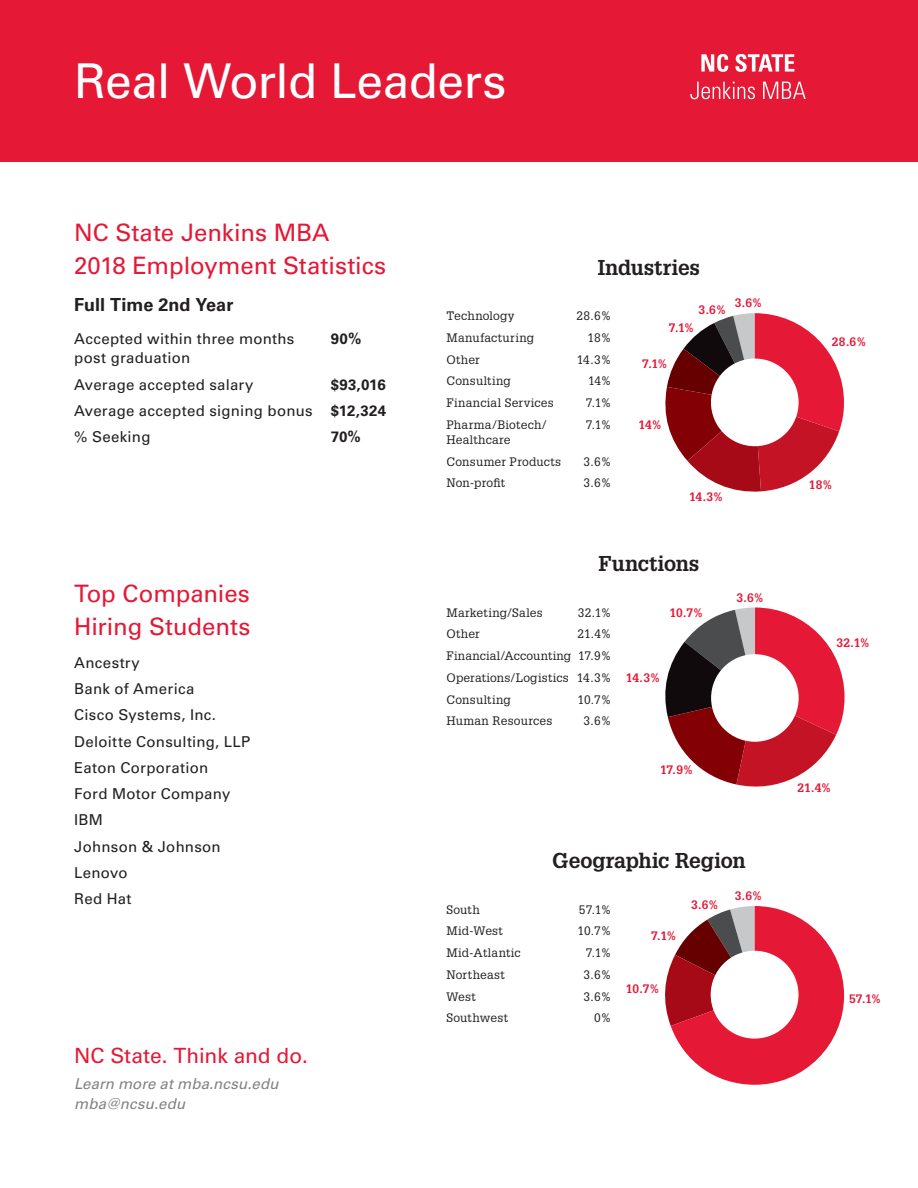
<style>
.page{position:relative;width:918px;height:1188px;background:#fff}
.page>*{position:absolute;margin:0;border:0;box-sizing:border-box;transform-origin:0 0}
.t1{font:48px "Univers LT Std";letter-spacing:-.015em;color:#fff}
.t2{font:24px/33px "Univers LT Std";letter-spacing:-.005em;color:#e51836}
.t3{font:700 21px "Glypha LT Std";letter-spacing:-.005em;color:#231f20}
.t4{font:21px "Univers LT Std";letter-spacing:-.005em;color:#e51836}
.t5{font:700 18px "Univers LT Std";letter-spacing:.005em;color:#231f20}
.t6{font:15px/26.2px "Univers LT Std";letter-spacing:.02em;color:#231f20}
.t7{font:italic 15px/19.5px "Univers LT Std";letter-spacing:.01em;color:#808285}
.t8{font:700 15px "Univers LT Std";color:#231f20}
.t9{font:12px/21.8px "Glypha LT Std";letter-spacing:.02em;color:#231f20}
.t10{font:700 12px "Glypha LT Std";letter-spacing:-.005em;color:#e51836}
.s1{font-weight:700}
</style>
<div class="page">
<svg style="left:665px;top:608px;width:180px;height:179px"></svg>
<div style="left:711px;top:654px;width:88px;height:88px;background:#fff;border-radius:50%"></div>
<svg style="left:665px;top:313px;width:179px;height:179px"></svg>
<div style="left:711px;top:359px;width:88px;height:87px;background:#fff;border-radius:50%"></div>
<div style="left:0;top:0;width:918px;height:162px;background:#e51836"></div>
<svg style="left:701px;top:54px;width:27px;height:18px"></svg>
<svg style="left:735px;top:54px;width:59px;height:18px"></svg>
<svg style="left:690px;top:82px;width:65px;height:17px"></svg>
<svg style="left:763px;top:82px;width:43px;height:17px"></svg>
<svg style="left:665px;top:906px;width:179px;height:179px"></svg>
<div style="left:711px;top:951px;width:88px;height:88px;background:#fff;border-radius:50%"></div>
<h1 class="t1" style="left:74px;top:53px;width:434px">Real World Leaders</h1>
<h2 class="t2" style="left:74px;top:216px;width:314px">NC State Jenkins MBA<br>2018 Employment Statistics</h2>
<h3 class="t5" style="left:74px;top:294px;width:161px">Full Time 2nd Year</h3>
<p class="t6" style="left:74px;top:325px;width:222px">Accepted within three months</p>
<p class="t8" style="left:331px;top:330px;width:32px">90%</p>
<p class="t6" style="left:74px;top:345px;width:181px">post graduation<br>Average accepted salary</p>
<p class="t6" style="left:74px;top:371px;width:313px;text-align:justify;text-indent:257px"><span class="s1">$93,016<br></span>Average accepted signing bonus <span class="s1">$12,324 </span>% Seeking</p>
<p class="t8" style="left:331px;top:428px;width:32px">70%</p>
<h2 class="t2" style="left:74px;top:577px;width:178px">Top Companies<br>Hiring Students</h2>
<p class="t6" style="left:74px;top:650px;width:178px">Ancestry<br>Bank of America<br>Cisco Systems, Inc.<br>Deloitte Consulting, LLP<br>Eaton Corporation<br>Ford Motor Company<br>IBM<br>Johnson &amp; Johnson<br>Lenovo<br>Red Hat</p>
<h3 class="t4" style="left:74px;top:1043px;width:235px">NC State. Think and do.</h3>
<p class="t7" style="left:74px;top:1074px;width:206px">Learn more at mba.ncsu.edu mba@ncsu.edu</p>
<h3 class="t3" style="left:598px;top:254px;width:104px">Industries</h3>
<p class="t9" style="left:446px;top:305px;width:70px">Technology</p>
<p class="t9" style="left:576px;top:305px;width:36px">28.6%</p>
<p class="t9" style="left:446px;top:326px;width:89px">Manufacturing</p>
<p class="t9" style="left:588px;top:326px;width:25px">18%</p>
<p class="t9" style="left:446px;top:348px;width:35px">Other</p>
<p class="t9" style="left:577px;top:348px;width:36px">14.3%</p>
<p class="t9" style="left:446px;top:370px;width:66px">Consulting</p>
<p class="t9" style="left:588px;top:370px;width:25px">14%</p>
<p class="t9" style="left:446px;top:392px;width:109px">Financial Services</p>
<p class="t9" style="left:586px;top:392px;width:27px">7.1%</p>
<p class="t9" style="left:446px;top:413px;width:102px">Pharma/Biotech/</p>
<p class="t9" style="left:586px;top:413px;width:27px">7.1%</p>
<p class="t9" style="left:446px;top:428px;width:116px">Healthcare<br>Consumer Products</p>
<p class="t9" style="left:584px;top:450px;width:29px">3.6%</p>
<p class="t9" style="left:446px;top:472px;width:61px">Non-profit</p>
<p class="t9" style="left:584px;top:472px;width:29px">3.6%</p>
<p class="t10" style="left:699px;top:303px;width:29px">3.6%</p>
<p class="t10" style="left:669px;top:320px;width:27px">7.1%</p>
<p class="t10" style="left:642px;top:356px;width:27px">7.1%</p>
<p class="t10" style="left:639px;top:418px;width:25px">14%</p>
<p class="t10" style="left:689px;top:489px;width:36px">14.3%</p>
<p class="t10" style="left:735px;top:296px;width:29px">3.6%</p>
<h3 class="t3" style="left:598px;top:551px;width:103px">Functions</h3>
<p class="t9" style="left:446px;top:601px;width:98px">Marketing/Sales</p>
<p class="t9" style="left:578px;top:601px;width:35px">32.1%</p>
<p class="t9" style="left:446px;top:623px;width:35px">Other</p>
<p class="t9" style="left:446px;top:623px;width:167px;text-align:justify;text-indent:131px">21.4% Financial/Accounting 17.9% Operations/Logistics 14.3% Consulting</p>
<p class="t9" style="left:578px;top:688px;width:35px">10.7%</p>
<p class="t9" style="left:446px;top:710px;width:108px">Human Resources</p>
<p class="t9" style="left:584px;top:710px;width:29px">3.6%</p>
<p class="t10" style="left:670px;top:605px;width:35px">10.7%</p>
<p class="t10" style="left:626px;top:670px;width:36px">14.3%</p>
<p class="t10" style="left:660px;top:762px;width:34px">17.9%</p>
<p class="t10" style="left:736px;top:590px;width:29px">3.6%</p>
<h3 class="t3" style="left:552px;top:848px;width:195px">Geographic Region</h3>
<p class="t9" style="left:446px;top:898px;width:35px">South</p>
<p class="t9" style="left:579px;top:898px;width:34px">57.1%</p>
<p class="t9" style="left:446px;top:920px;width:58px">Mid-West</p>
<p class="t9" style="left:578px;top:920px;width:35px">10.7%</p>
<p class="t9" style="left:446px;top:942px;width:76px">Mid-Atlantic</p>
<p class="t9" style="left:586px;top:942px;width:27px">7.1%</p>
<p class="t9" style="left:446px;top:963px;width:60px">Northeast</p>
<p class="t9" style="left:584px;top:963px;width:29px">3.6%</p>
<p class="t9" style="left:446px;top:985px;width:31px">West</p>
<p class="t9" style="left:584px;top:985px;width:29px">3.6%</p>
<p class="t9" style="left:446px;top:1007px;width:63px">Southwest</p>
<p class="t9" style="left:594px;top:1007px;width:19px">0%</p>
<p class="t10" style="left:651px;top:928px;width:27px">7.1%</p>
<p class="t10" style="left:691px;top:897px;width:29px">3.6%</p>
<p class="t10" style="left:626px;top:981px;width:35px">10.7%</p>
<p class="t10" style="left:735px;top:889px;width:29px">3.6%</p>
<p class="t10" style="left:832px;top:334px;width:36px">28.6%</p>
<p class="t10" style="left:809px;top:477px;width:25px">18%</p>
<p class="t10" style="left:836px;top:636px;width:35px">32.1%</p>
<p class="t10" style="left:798px;top:780px;width:35px">21.4%</p>
<p class="t10" style="left:849px;top:991px;width:34px">57.1%</p>
</div>
